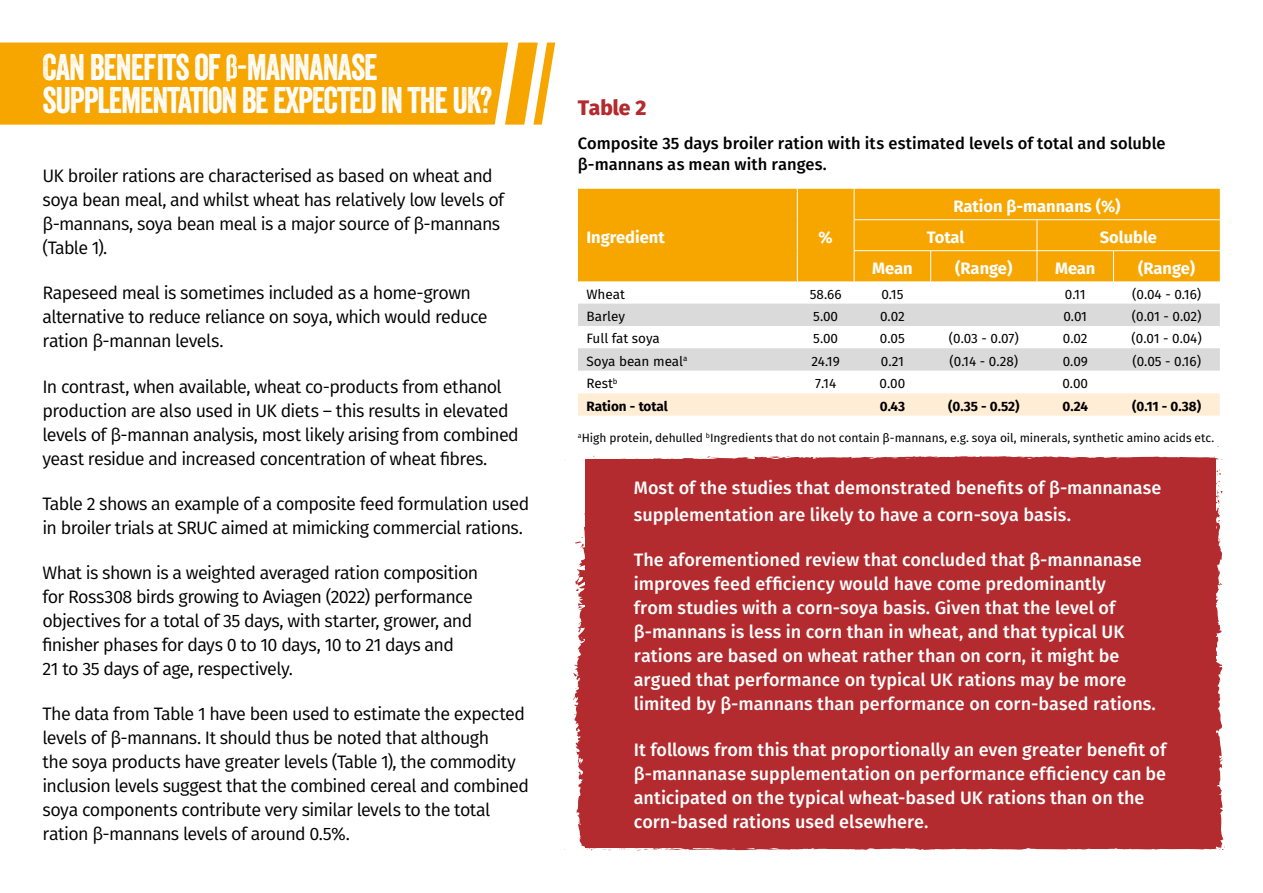
<style>
.page{position:relative;width:1263px;height:893px;background:#fff}
.page>*{position:absolute;margin:0;border:0;box-sizing:border-box;transform-origin:0 0}
.t1{font:36px/33px "Veneer";letter-spacing:-.035em;color:#fff;scale:.95 1}
.t2{font:800 21px "Fira Sans";letter-spacing:-.005em;color:#b32b2e}
.t3{font:18px/24px "Fira Sans";letter-spacing:-.035em;color:#000}
.t4{font:500 18px/24px "Fira Sans";letter-spacing:-.005em;color:#fff}
.t5{font:500 16.5px/21px "Fira Sans";color:#000}
.t6{font:700 16.5px/30.9px "Fira Sans";color:#fff}
.t7{font:13.5px "Fira Sans";color:#000}
.t8{font:700 13.5px "Fira Sans";letter-spacing:-.01em;color:#000}
.t9{font:12px "Fira Sans";letter-spacing:-.005em;color:#000}
</style>
<div class="page">
<svg style="left:0;top:43px;width:556px;height:82px;background:#f7ab0e"></svg>
<div style="left:578px;top:189px;width:642px;height:93px;background:#f7a600"></div>
<svg style="left:578px;top:303px;width:642px;height:1px"></svg>
<svg style="left:578px;top:304px;width:642px;height:67px"></svg>
<svg style="left:578px;top:393px;width:642px;height:23px;background:#ffeed6"></svg>
<hr style="left:797px;top:189px;width:1px;height:31px;background:#fff">
<hr style="left:854px;top:189px;width:1px;height:30px;background:#fff">
<hr style="left:797px;top:220px;width:1px;height:31px;background:#fff">
<hr style="left:854px;top:219px;width:77px;height:1px;background:#fff">
<hr style="left:854px;top:220px;width:1px;height:30px;background:#fff">
<hr style="left:931px;top:219px;width:106px;height:1px;background:#fff">
<hr style="left:1037px;top:219px;width:76px;height:1px;background:#fff">
<hr style="left:1037px;top:220px;width:1px;height:30px;background:#fff">
<hr style="left:1113px;top:219px;width:107px;height:1px;background:#fff">
<hr style="left:797px;top:251px;width:1px;height:31px;background:#fff">
<hr style="left:854px;top:250px;width:77px;height:1px;background:#fff">
<hr style="left:854px;top:251px;width:1px;height:31px;background:#fff">
<hr style="left:931px;top:250px;width:106px;height:1px;background:#fff">
<hr style="left:930px;top:251px;width:1px;height:31px;background:#fff">
<hr style="left:1037px;top:250px;width:76px;height:1px;background:#fff">
<hr style="left:1037px;top:251px;width:1px;height:31px;background:#fff">
<hr style="left:1113px;top:250px;width:107px;height:1px;background:#fff">
<hr style="left:1113px;top:251px;width:1px;height:31px;background:#fff">
<div style="left:572px;top:456px;width:653px;height:395px;background:#b32b2e"></div>
<h1 class="t1" style="left:43px;top:51px;width:475px">CAN BENEFITS OF Β-MANNANASE<br>SUPPLEMENTATION BE EXPECTED IN THE UK?</h1>
<p class="t3" style="left:43px;top:164px;width:463px">UK broiler rations are characterised as based on wheat and soya bean meal, and whilst wheat has relatively low levels of β-mannans, soya bean meal is a major source of β-mannans (Table 1).</p>
<p class="t3" style="left:43px;top:281px;width:447px">Rapeseed meal is sometimes included as a home-grown alternative to reduce reliance on soya, which would reduce ration β-mannan levels.</p>
<p class="t3" style="left:43px;top:374px;width:478px">In contrast, when available, wheat co-products from ethanol production are also used in UK diets – this results in elevated levels of β-mannan analysis, most likely arising from combined yeast residue and increased concentration of wheat fibres.</p>
<p class="t3" style="left:43px;top:491px;width:488px">Table 2 shows an example of a composite feed formulation used in broiler trials at SRUC aimed at mimicking commercial rations.</p>
<p class="t3" style="left:43px;top:560px;width:437px">What is shown is a weighted averaged ration composition for Ross308 birds growing to Aviagen (2022) performance objectives for a total of 35 days, with starter, grower, and finisher phases for days 0 to 10 days, 10 to 21 days and<br>21 to 35 days of age, respectively.</p>
<p class="t3" style="left:43px;top:702px;width:488px">The data from Table 1 have been used to estimate the expected levels of β-mannans. It should thus be noted that although<br>the soya products have greater levels (Table 1), the commodity inclusion levels suggest that the combined cereal and combined soya components contribute very similar levels to the total ration β-mannans levels of around 0.5%.</p>
<p class="t2" style="left:578px;top:89px;width:70px">Table 2</p>
<p class="t5" style="left:578px;top:132px;width:589px">Composite 35 days broiler ration with its estimated levels of total and soluble β-mannans as mean with ranges.</p>
<p class="t6" style="left:586px;top:221px;width:80px">Ingredient</p>
<p class="t6" style="left:819px;top:221px;width:16px">%</p>
<p class="t6" style="left:927px;top:190px;width:195px;text-indent:27px">Ration β-mannans (%)<br>Total</p>
<p class="t6" style="left:1100px;top:221px;width:59px">Soluble</p>
<p class="t6" style="left:872px;top:251px;width:42px">Mean</p>
<p class="t6" style="left:955px;top:251px;width:59px">(Range)</p>
<p class="t6" style="left:1055px;top:251px;width:42px">Mean</p>
<p class="t6" style="left:1138px;top:251px;width:59px">(Range)</p>
<p class="t7" style="left:586px;top:284px;width:40px">Wheat</p>
<p class="t7" style="left:810px;top:284px;width:33px">58.66</p>
<p class="t7" style="left:881px;top:284px;width:24px">0.15</p>
<p class="t7" style="left:1065px;top:284px;width:22px">0.11</p>
<p class="t7" style="left:1132px;top:284px;width:71px">(0.04 - 0.16)</p>
<p class="t7" style="left:586px;top:306px;width:40px">Barley</p>
<p class="t7" style="left:813px;top:306px;width:26px">5.00</p>
<p class="t7" style="left:880px;top:306px;width:26px">0.02</p>
<p class="t7" style="left:1063px;top:306px;width:25px">0.01</p>
<p class="t7" style="left:1132px;top:306px;width:71px">(0.01 - 0.02)</p>
<p class="t7" style="left:586px;top:328px;width:75px">Full fat soya</p>
<p class="t7" style="left:813px;top:328px;width:26px">5.00</p>
<p class="t7" style="left:880px;top:328px;width:26px">0.05</p>
<p class="t7" style="left:949px;top:328px;width:71px">(0.03 - 0.07)</p>
<p class="t7" style="left:1063px;top:328px;width:26px">0.02</p>
<p class="t7" style="left:1131px;top:328px;width:72px">(0.01 - 0.04)</p>
<p class="t7" style="left:586px;top:351px;width:102px">Soya bean meal<sup>a</sup></p>
<p class="t7" style="left:811px;top:351px;width:30px">24.19</p>
<p class="t7" style="left:881px;top:351px;width:24px">0.21</p>
<p class="t7" style="left:949px;top:351px;width:70px">(0.14 - 0.28)</p>
<p class="t7" style="left:1063px;top:351px;width:27px">0.09</p>
<p class="t7" style="left:1132px;top:351px;width:70px">(0.05 - 0.16)</p>
<p class="t7" style="left:586px;top:373px;width:33px">Rest<sup>b</sup></p>
<p class="t7" style="left:815px;top:373px;width:22px">7.14</p>
<p class="t7" style="left:879px;top:373px;width:27px">0.00</p>
<p class="t7" style="left:1062px;top:373px;width:27px">0.00</p>
<p class="t8" style="left:586px;top:395px;width:83px">Ration - total</p>
<p class="t8" style="left:880px;top:395px;width:27px">0.43</p>
<p class="t8" style="left:948px;top:395px;width:73px">(0.35 - 0.52)</p>
<p class="t8" style="left:1062px;top:395px;width:27px">0.24</p>
<p class="t8" style="left:1132px;top:395px;width:70px">(0.11 - 0.38)</p>
<p class="t9" style="left:578px;top:429px;width:638px"><sup>a</sup>High protein, dehulled <sup>b</sup>Ingredients that do not contain β-mannans, e.g. soya oil, minerals, synthetic amino acids etc.</p>
<p class="t4" style="left:634px;top:473px;width:529px;line-height:27px">Most of the studies that demonstrated benefits of β-mannanase supplementation are likely to have a corn-soya basis.</p>
<p class="t4" style="left:634px;top:547px;width:523px">The aforementioned review that concluded that β-mannanase improves feed efficiency would have come predominantly<br>from studies with a corn-soya basis. Given that the level of β-mannans is less in corn than in wheat, and that typical UK rations are based on wheat rather than on corn, it might be argued that performance on typical UK rations may be more limited by β-mannans than performance on corn-based rations.</p>
<p class="t4" style="left:634px;top:736px;width:534px">It follows from this that proportionally an even greater benefit of β-mannanase supplementation on performance efficiency can be anticipated on the typical wheat-based UK rations than on the corn-based rations used elsewhere.</p>
</div>
